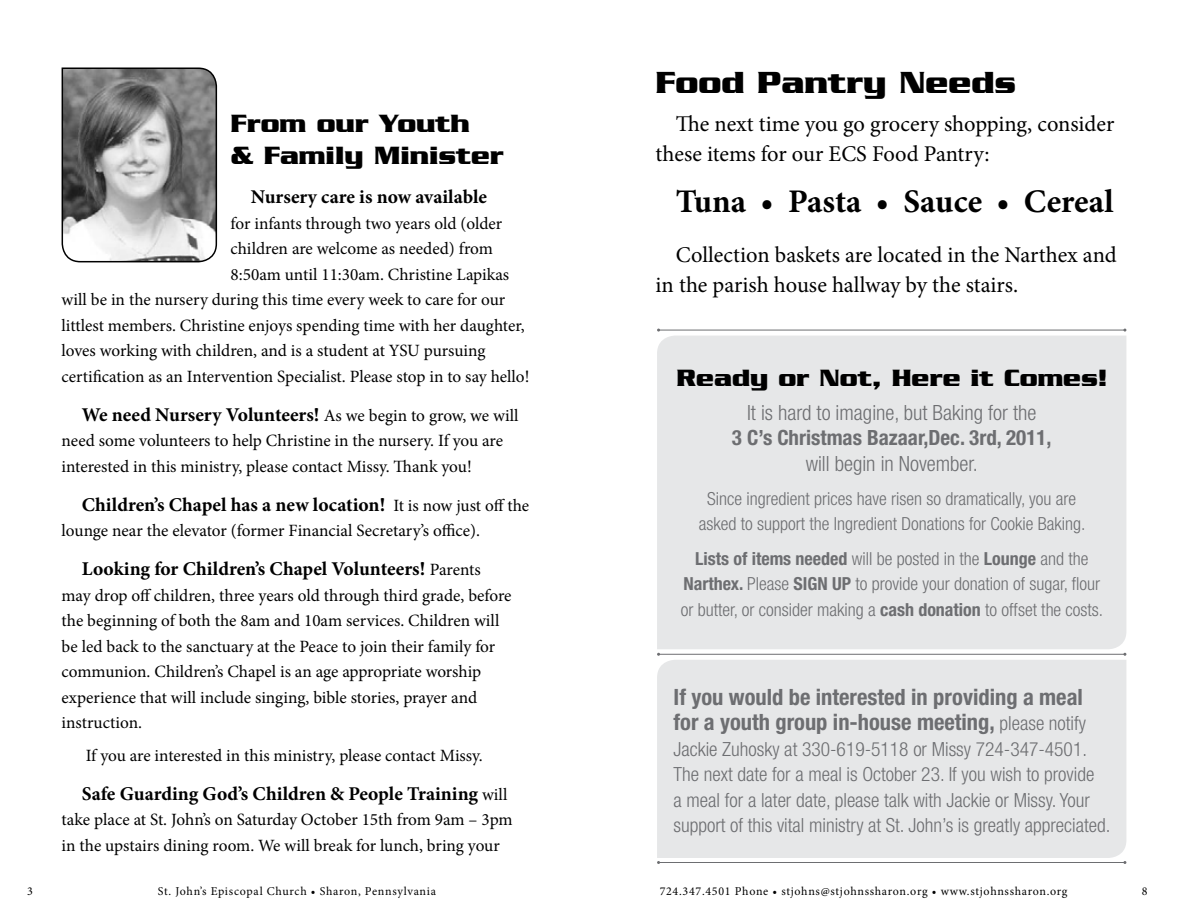
<style>
.page{position:relative;width:1188px;height:918px;background:#fff}
.page>*{position:absolute;margin:0;border:0;box-sizing:border-box;transform-origin:0 0}
.t1{font:700 33px "Minion Pro";color:#000}
.t2{font:700 33px "Serpentine";color:#000}
.t3{font:700 27px/32.4px "Serpentine";color:#000}
.t4{font:700 25.5px "Serpentine";color:#000}
.t5{font:22.5px/30px "Minion Pro";color:#000}
.t6{font:700 condensed 22.5px/25.5px "Helvetica Neue";color:#6d6e71}
.t7{font:300 condensed 21px/25.5px "Helvetica Neue";color:#6d6e71;text-align:center}
.t8{font:700 19.5px "Minion Pro";color:#000}
.t9{font:300 condensed 19.5px/25.5px "Helvetica Neue";color:#6d6e71}
.t10{font:300 condensed 18px/25.5px "Helvetica Neue";color:#6d6e71;text-align:center}
.t11{font:17.25px/25.5px "Minion Pro";color:#000}
.t12{font:12px "Minion Pro";letter-spacing:.055em;color:#000}
.s1{font-weight:400;font-size:17.25px}
.s2{font-weight:700}
.s3{font-weight:300;font-size:19.5px}
</style>
<div class="page">
<svg style="left:61px;top:67px;width:157px;height:196px;background:#939393"></svg>
<div style="left:657px;top:336px;width:469px;height:313px;background:#e6e7e8"></div>
<div style="left:657px;top:660px;width:469px;height:198px;background:#e6e7e8"></div>
<hr style="left:659px;top:330px;width:466px;height:1px;background:#6d6e71">
<hr style="left:659px;top:654px;width:466px;height:1px;background:#6d6e71">
<hr style="left:659px;top:862px;width:466px;height:1px;background:#6d6e71">
<p class="t3" style="left:231px;top:107px;width:275px">From our Youth<br>&amp; Family Minister</p>
<p class="t8" style="left:251px;top:183px;width:238px">Nursery care is now available</p>
<p class="t11" style="left:231px;top:211px;width:273px">for infants through two years old (older</p>
<p class="t11" style="left:231px;top:236px;width:264px">children are welcome as needed) from</p>
<p class="t11" style="left:231px;top:262px;width:280px">8:50am until 11:30am. Christine Lapikas</p>
<p class="t11" style="left:62px;top:287px;width:445px">will be in the nursery during this time every week to care for our</p>
<p class="t11" style="left:62px;top:313px;width:465px">littlest members. Christine enjoys spending time with her daughter,</p>
<p class="t11" style="left:62px;top:338px;width:425px">loves working with children, and is a student at YSU pursuing</p>
<p class="t11" style="left:62px;top:364px;width:469px">certification as an Intervention Specialist. Please stop in to say hello!</p>
<p class="t8" style="left:82px;top:401px;width:438px">We need Nursery Volunteers! <span class="s1">As we begin to grow, we will</span></p>
<p class="t11" style="left:62px;top:428px;width:443px">need some volunteers to help Christine in the nursery. If you are interested in this ministry, please contact Missy. Thank you!</p>
<p class="t8" style="left:82px;top:491px;width:449px">Children’s Chapel has a new location! <span class="s1">It is now just off the</span></p>
<p class="t11" style="left:62px;top:518px;width:420px">lounge near the elevator (former Financial Secretary’s office).</p>
<p class="t8" style="left:82px;top:555px;width:400px">Looking for Children’s Chapel Volunteers! <span class="s1">Parents</span></p>
<p class="t11" style="left:62px;top:583px;width:452px">may drop off children, three years old through third grade, before the beginning of both the 8am and 10am services. Children will be led back to the sanctuary at the Peace to join their family for communion. Children’s Chapel is an age appropriate worship experience that will include singing, bible stories, prayer and instruction.</p>
<p class="t11" style="left:86px;top:742px;width:399px">If you are interested in this ministry, please contact Missy.</p>
<p class="t8" style="left:82px;top:780px;width:427px">Safe Guarding God’s Children &amp; People Training <span class="s1">will</span></p>
<p class="t11" style="left:62px;top:807px;width:453px">take place at St. John’s on Saturday October 15th from 9am – 3pm in the upstairs dining room. We will break for lunch, bring your</p>
<p class="t2" style="left:656px;top:63px;width:362px">Food Pantry Needs</p>
<p class="t5" style="left:656px;top:109px;width:460px;text-indent:20px">The next time you go grocery shopping, consider these items for our ECS Food Pantry:</p>
<p class="t1" style="left:676px;top:178px;width:439px">Tuna • Pasta • Sauce • Cereal</p>
<p class="t5" style="left:656px;top:240px;width:463px;text-indent:20px">Collection baskets are located in the Narthex and in the parish house hallway by the stairs.</p>
<p class="t4" style="left:676px;top:363px;width:432px">Ready or Not, Here it Comes!</p>
<p class="t7" style="left:732px;top:400px;width:321px">It is hard to imagine, but Baking for the<br><span class="s2">3 C’s Christmas Bazaar,Dec. 3rd, 2011, </span>will begin in November.</p>
<p class="t10" style="left:699px;top:486px;width:388px">Since ingredient prices have risen so dramatically, you are asked to support the Ingredient Donations for Cookie Baking.</p>
<p class="t10" style="left:681px;top:545px;width:424px"><span class="s2">Lists of items needed</span> will be posted in the <span class="s2">Lounge</span> and the<br><span class="s2">Narthex.</span> Please <span class="s2">SIGN UP</span> to provide your donation of sugar, flour or butter, or consider making a <span class="s2">cash donation</span> to offset the costs.</p>
<p class="t6" style="left:674px;top:684px;width:414px">If you would be interested in providing a meal for a youth group in-house meeting, <span class="s3">please notify</span></p>
<p class="t9" style="left:674px;top:736px;width:438px">Jackie Zuhosky at 330-619-5118 or Missy 724-347-4501.<br>The next date for a meal is October 23. If you wish to provide<br>a meal for a later date, please talk with Jackie or Missy. Your support of this vital ministry at St. John’s is greatly appreciated.</p>
<p class="t12" style="left:27px;top:884px;width:7px">3</p>
<p class="t12" style="left:158px;top:884px;width:280px">St. John’s Episcopal Church • Sharon, Pennsylvania</p>
<p class="t12" style="left:660px;top:884px;width:409px">724.347.4501 Phone • stjohns@stjohnssharon.org • www.stjohnssharon.org</p>
<p class="t12" style="left:1142px;top:884px;width:7px">8</p>
</div>
